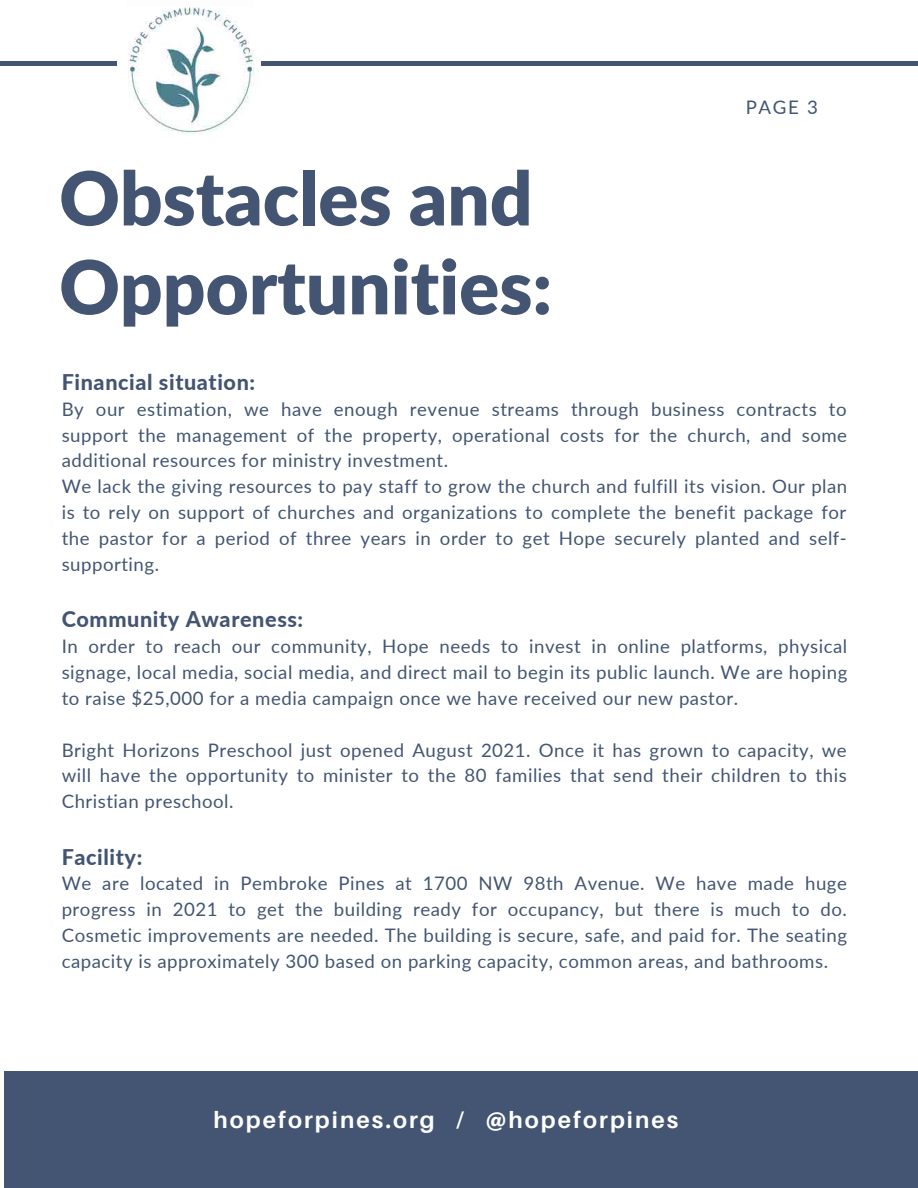
<style>
.page{position:relative;width:918px;height:1188px;background:#fff}
.page>*{position:absolute;margin:0;border:0;box-sizing:border-box;transform-origin:0 0}
.t1{font:900 74.55px/88.8px "Lato";color:#435573}
.t2{font:700 23.1px "Aileron";letter-spacing:.09em;color:#fff}
.t3{font:800 21.6px "Lato";letter-spacing:.03em;color:#435573}
.t4{font:18.75px "Lato";color:#435573}
.t5{font:18.6px/25.8px "Lato";letter-spacing:.03em;color:#435573;text-align:justify}
</style>
<div class="page">
<div style="left:0;top:61px;width:918px;height:5px;background:#435573"></div>
<div style="left:4px;top:1071px;width:914px;height:117px;background:#435573"></div>
<img style="left:117px;top:7px;width:143px;height:127px">
<p class="t1" style="left:59px;top:152px;width:494px">Obstacles and<br>Opportunities:</p>
<p class="t4" style="left:746px;top:95px;width:74px">PAGE 3</p>
<p class="t3" style="left:62px;top:368px;width:195px">Financial situation:</p>
<p class="t5" style="left:62px;top:396px;width:787px">By our estimation, we have enough revenue streams through business contracts to support the management of the property, operational costs for the church, and some additional resources for ministry investment.</p>
<p class="t5" style="left:62px;top:473px;width:787px">We lack the giving resources to pay staff to grow the church and fulfill its vision. Our plan is to rely on support of churches and organizations to complete the benefit package for the pastor for a period of three years in order to get Hope securely planted and self&shy;supporting.</p>
<p class="t3" style="left:62px;top:606px;width:243px">Community Awareness:</p>
<p class="t5" style="left:62px;top:633px;width:787px">In order to reach our community, Hope needs to invest in online platforms, physical signage, local media, social media, and direct mail to begin its public launch. We are hoping to raise $25,000 for a media campaign once we have received our new pastor.</p>
<p class="t5" style="left:62px;top:736px;width:787px">Bright Horizons Preschool just opened August 2021. Once it has grown to capacity, we will have the opportunity to minister to the 80 families that send their children to this Christian preschool.</p>
<p class="t3" style="left:62px;top:843px;width:82px">Facility:</p>
<p class="t5" style="left:62px;top:870px;width:787px">We are located in Pembroke Pines at 1700 NW 98th Avenue. We have made huge progress in 2021 to get the building ready for occupancy, but there is much to do.<br>Cosmetic improvements are needed. The building is secure, safe, and paid for. The seating capacity is approximately 300 based on parking capacity, common areas, and bathrooms.</p>
<p class="t2" style="left:213px;top:1106px;width:467px">hopeforpines.org / @hopeforpines</p>
</div>
